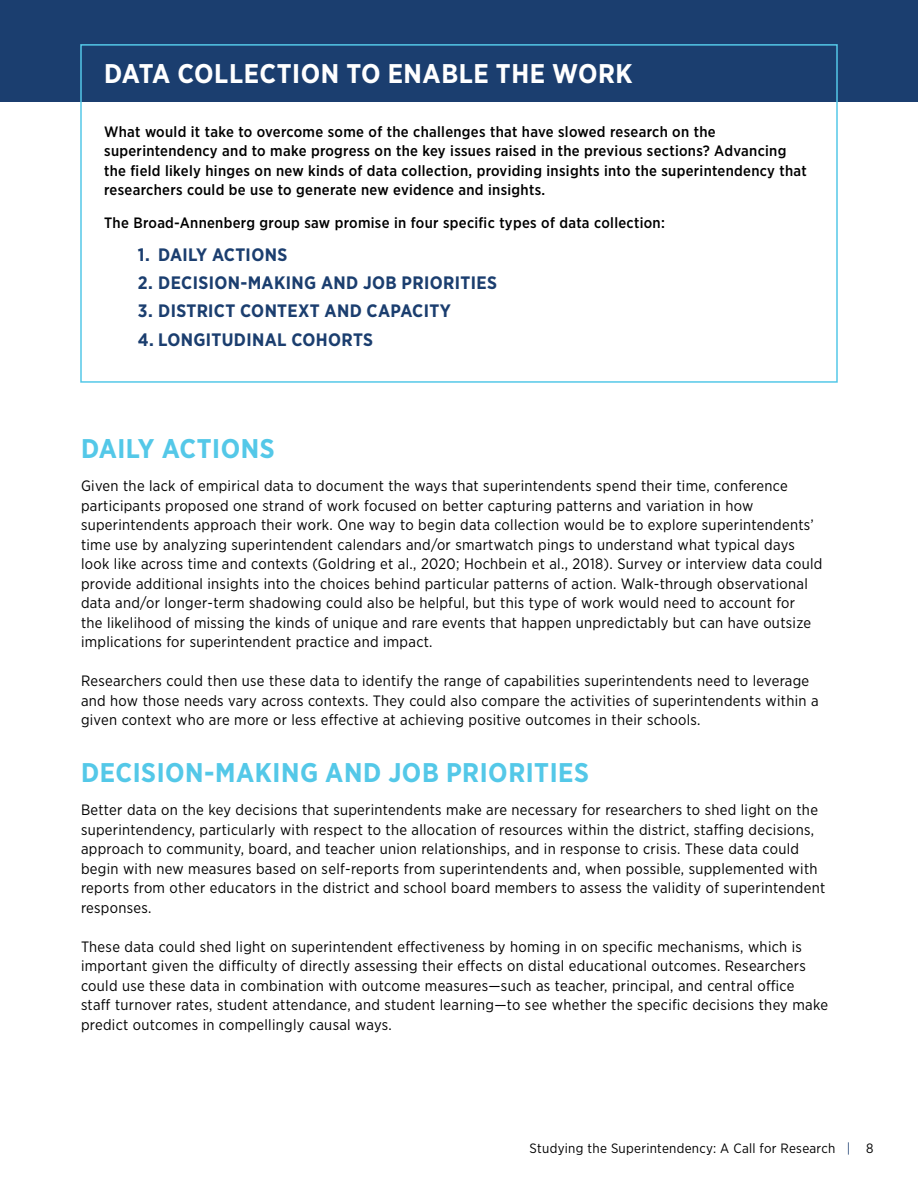
<style>
.page{position:relative;width:918px;height:1188px;background:#fff}
.page>*{position:absolute;margin:0;border:0;box-sizing:border-box;transform-origin:0 0}
.t1{font:700 27px "Gotham Narrow";letter-spacing:.02em;color:#54c8e8}
.t2{font:700 27px "Gotham Narrow";letter-spacing:.02em;color:#fff}
.t3{font:700 18px "Gotham Narrow";letter-spacing:.02em;color:#1b3e6f}
.t4{font:15px/19.5px "Gotham Narrow";letter-spacing:.02em;color:#000}
.t5{font:500 15px/19.5px "Gotham Narrow";letter-spacing:.02em;color:#000}
.t6{font:13.5px "Gotham Narrow";letter-spacing:.02em;color:#000}
.s1{color:#1b3e6f}
</style>
<div class="page">
<div style="left:0;top:0;width:918px;height:102px;background:#1b3e6f"></div>
<div style="left:80px;top:44px;width:758px;height:339px;border:2px solid #54c8e8"></div>
<h1 class="t2" style="left:104px;top:57px;width:530px">DATA COLLECTION TO ENABLE THE WORK</h1>
<p class="t5" style="left:104px;top:121px;width:704px">What would it take to overcome some of the challenges that have slowed research on the superintendency and to make progress on the key issues raised in the previous sections? Advancing the field likely hinges on new kinds of data collection, providing insights into the superintendency that researchers could be use to generate new evidence and insights.</p>
<p class="t5" style="left:104px;top:213px;width:562px">The Broad-Annenberg group saw promise in four specific types of data collection:</p>
<p class="t3" style="left:138px;top:243px;width:151px">1. DAILY ACTIONS</p>
<p class="t3" style="left:138px;top:271px;width:360px">2. DECISION-MAKING AND JOB PRIORITIES</p>
<p class="t3" style="left:138px;top:299px;width:314px">3. DISTRICT CONTEXT AND CAPACITY</p>
<p class="t3" style="left:138px;top:328px;width:237px">4. LONGITUDINAL COHORTS</p>
<h1 class="t1" style="left:81px;top:431px;width:195px">DAILY ACTIONS</h1>
<p class="t4" style="left:81px;top:476px;width:743px">Given the lack of empirical data to document the ways that superintendents spend their time, conference participants proposed one strand of work focused on better capturing patterns and variation in how superintendents approach their work. One way to begin data collection would be to explore superintendents’ time use by analyzing superintendent calendars and/or smartwatch pings to understand what typical days look like across time and contexts (Goldring et al., 2020; Hochbein et al., 2018). Survey or interview data could provide additional insights into the choices behind particular patterns of action. Walk-through observational data and/or longer-term shadowing could also be helpful, but this type of work would need to account for<br>the likelihood of missing the kinds of unique and rare events that happen unpredictably but can have outsize implications for superintendent practice and impact.</p>
<p class="t4" style="left:81px;top:671px;width:739px">Researchers could then use these data to identify the range of capabilities superintendents need to leverage and how those needs vary across contexts. They could also compare the activities of superintendents within a given context who are more or less effective at achieving positive outcomes in their schools.</p>
<h1 class="t1" style="left:81px;top:755px;width:510px">DECISION-MAKING AND JOB PRIORITIES</h1>
<p class="t4" style="left:81px;top:800px;width:746px">Better data on the key decisions that superintendents make are necessary for researchers to shed light on the superintendency, particularly with respect to the allocation of resources within the district, staffing decisions, approach to community, board, and teacher union relationships, and in response to crisis. These data could begin with new measures based on self-reports from superintendents and, when possible, supplemented with reports from other educators in the district and school board members to assess the validity of superintendent responses.</p>
<p class="t4" style="left:81px;top:936px;width:749px">These data could shed light on superintendent effectiveness by homing in on specific mechanisms, which is important given the difficulty of directly assessing their effects on distal educational outcomes. Researchers could use these data in combination with outcome measures—such as teacher, principal, and central office<br>staff turnover rates, student attendance, and student learning—to see whether the specific decisions they make predict outcomes in compellingly causal ways.</p>
<p class="t6" style="left:530px;top:1140px;width:345px">Studying the Superintendency: A Call for Research <span class="s1">|</span> 8</p>
</div>
